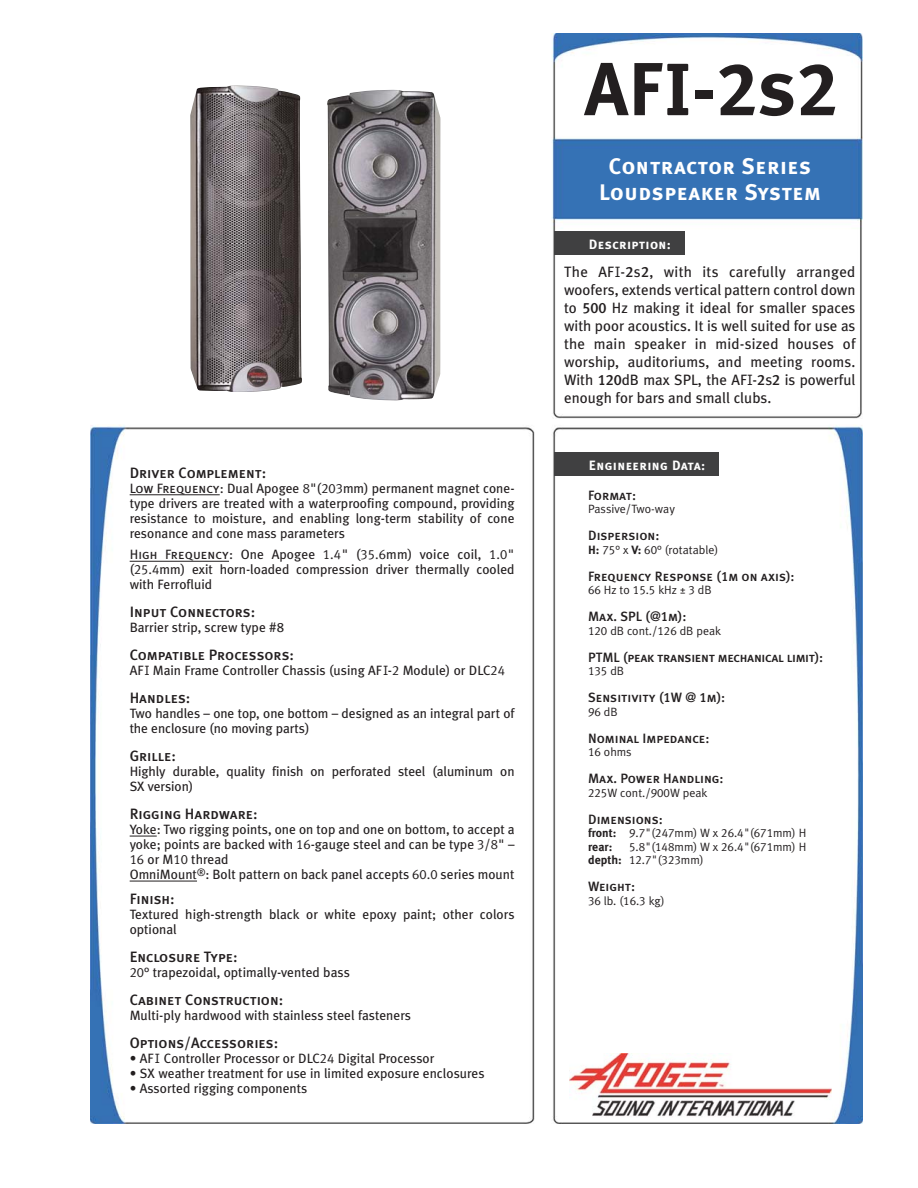
<style>
.page{position:relative;width:918px;height:1188px;background:#fff}
.page>*{position:absolute;margin:0;border:0;box-sizing:border-box;transform-origin:0 0}
.t1{font:75px "Meta Plus Bold Caps";color:#231f20}
.t2{font:22.5px/25.7px "Meta Plus Bold Caps";letter-spacing:.025em;color:#fff;text-align:center}
.t3{font:15px/18px "Meta Plus";color:#231f20;text-align:justify}
.t4{font:15px "Meta Plus Medium Caps";color:#231f20}
.t5{font:13.5px/15px "Meta Plus";color:#231f20}
.t6{font:13.5px "Meta Plus Medium Caps";color:#231f20}
.t7{font:13.5px "Meta Plus Medium Caps";letter-spacing:-.02em;color:#231f20}
.t8{font:13.5px "Meta Plus Bold Caps";letter-spacing:.025em;color:#fff}
.t9{font:12px "Meta Plus Normal";color:#231f20}
.t10{font:12px/13.5px "Meta Plus Normal Caps";color:#231f20}
.t11{font:700 12px "Meta Plus";color:#231f20}
.s1{font-family:"Meta Plus Book Caps"}
.s2{font-family:"Meta Plus Normal Caps"}
.s3{font-family:"Officina Serif"}
.s4{font-family:"Officina Serif";font-weight:700}
.s5{font-family:"Meta Plus Medium Caps"}
.s6{font-family:"Meta Plus Bold Caps"}
.s7{font-family:"Meta Plus Normal"}
.s8{font-family:"Meta Plus";font-weight:700}
</style>
<div class="page">
<img style="left:90px;top:34px;width:773px;height:1089px">
<img style="left:190px;top:85px;width:112px;height:307px">
<hr style="left:130px;top:495px;width:90px;height:1px;background:#231f20">
<hr style="left:130px;top:561px;width:99px;height:1px;background:#231f20">
<svg style="left:130px;top:836px;width:27px;height:1px"></svg>
<hr style="left:130px;top:881px;width:67px;height:1px;background:#231f20">
<div style="left:554px;top:452px;width:165px;height:24px;background:#404041"></div>
<div style="left:554px;top:231px;width:131px;height:24px;background:#404041"></div>
<img style="left:570px;top:1053px;width:261px;height:64px">
<img style="left:327px;top:90px;width:113px;height:311px">
<p class="t4" style="left:130px;top:464px;width:138px">Driver Complement:</p>
<p class="t5" style="left:130px;top:482px;width:386px;text-align:justify"><span class="s1">Low Frequency</span>: Dual Apogee <span class="s2">8</span>"(<span class="s2">203</span>mm) permanent magnet cone&shy;type drivers are treated with a waterproofing compound, providing resistance to moisture, and enabling long-term stability of cone resonance and cone mass parameters</p>
<p class="t5" style="left:130px;top:548px;width:386px;text-align:justify"><span class="s1">High Frequency</span>: One Apogee <span class="s2">1.4</span>" (<span class="s2">35.6</span>mm) voice coil, <span class="s2">1.0</span>" (<span class="s2">25.4</span>mm) exit horn-loaded compression driver thermally cooled with Ferrofluid</p>
<p class="t4" style="left:130px;top:603px;width:127px">Input Connectors:</p>
<p class="t5" style="left:130px;top:621px;width:156px">Barrier strip, screw type #8</p>
<p class="t4" style="left:130px;top:646px;width:166px">Compatible Processors:</p>
<p class="t5" style="left:130px;top:664px;width:377px">AF<span class="s3">I</span> Main Frame Controller Chassis (using AF<span class="s3">I</span>-<span class="s2">2</span> Module) or DLC<span class="s2">24</span></p>
<p class="t4" style="left:130px;top:689px;width:62px">Handles:</p>
<p class="t5" style="left:130px;top:707px;width:386px">Two handles – one top, one bottom – designed as an integral part of the enclosure (no moving parts)</p>
<p class="t4" style="left:130px;top:747px;width:48px">Grille:</p>
<p class="t5" style="left:130px;top:765px;width:386px">Highly durable, quality finish on perforated steel (aluminum on<br>SX version)</p>
<p class="t4" style="left:130px;top:805px;width:130px">Rigging Hardware:</p>
<p class="t5" style="left:130px;top:823px;width:386px">Yoke: Two rigging points, one on top and one on bottom, to accept a yoke; points are backed with <span class="s2">16</span>-gauge steel and can be type <span class="s2">3</span>/<span class="s2">8</span>" – <span class="s2">16</span> or M<span class="s2">10</span> thread<br>OmniMount<sup>®</sup>: Bolt pattern on back panel accepts <span class="s2">60.0</span> series mount</p>
<p class="t4" style="left:130px;top:890px;width:47px">Finish:</p>
<p class="t5" style="left:130px;top:908px;width:386px">Textured high-strength black or white epoxy paint; other colors optional</p>
<p class="t4" style="left:130px;top:948px;width:110px">Enclosure Type:</p>
<p class="t5" style="left:130px;top:965px;width:222px"><span class="s2">20</span>° trapezoidal, optimally-vented bass</p>
<p class="t4" style="left:130px;top:991px;width:155px">Cabinet Construction:</p>
<p class="t5" style="left:130px;top:1008px;width:283px">Multi-ply hardwood with stainless steel fasteners</p>
<p class="t4" style="left:130px;top:1034px;width:150px">Options/Accessories:</p>
<p class="t5" style="left:130px;top:1051px;width:306px">• AF<span class="s3">I</span> Controller Processor or DLC<span class="s2">24</span> Digital Processor</p>
<p class="t5" style="left:130px;top:1066px;width:356px">• SX weather treatment for use in limited exposure enclosures</p>
<p class="t5" style="left:130px;top:1081px;width:179px">• Assorted rigging components</p>
<h1 class="t1" style="left:585px;top:45px;width:254px">AF<span class="s4">I</span>-2s2</h1>
<h2 class="t2" style="left:599px;top:154px;width:223px">Contractor Series<br>Loudspeaker System</h2>
<p class="t8" style="left:589px;top:236px;width:83px">Description:</p>
<p class="t3" style="left:564px;top:264px;width:293px">The AF<span class="s3">I</span>-<span class="s5">2</span>s<span class="s5">2</span>, with its carefully arranged woofers, extends vertical pattern control down to <span class="s5">500</span> Hz making it ideal for smaller spaces with poor acoustics. It is well suited for use as the main speaker in mid-sized houses of worship, auditoriums, and meeting rooms.<br>With <span class="s5">120</span>dB max SPL, the AF<span class="s3">I</span>-<span class="s5">2</span>s<span class="s5">2</span> is powerful enough for bars and small clubs.</p>
<p class="t8" style="left:589px;top:458px;width:118px">Engineering Data:</p>
<p class="t6" style="left:588px;top:487px;width:50px">Format:</p>
<p class="t9" style="left:588px;top:505px;width:88px">Passive/Two-way</p>
<p class="t6" style="left:588px;top:528px;width:73px">Dispersion:</p>
<p class="t9" style="left:588px;top:545px;width:132px"><span class="s6">H:</span> <span class="s2">75</span>° x <span class="s6">V:</span> <span class="s2">60</span>° (rotatable)</p>
<p class="t6" style="left:588px;top:568px;width:208px">Frequency Response (1m on axis):</p>
<p class="t9" style="left:588px;top:586px;width:125px"><span class="s2">66</span> Hz to <span class="s2">15.5</span> kHz ± <span class="s2">3</span> dB</p>
<p class="t6" style="left:588px;top:609px;width:100px">Max. SPL (@1m):</p>
<p class="t9" style="left:588px;top:626px;width:134px"><span class="s2">120</span> dB cont./<span class="s2">126</span> dB peak</p>
<p class="t7" style="left:588px;top:649px;width:237px">PTML (peak transient mechanical limit):</p>
<p class="t10" style="left:588px;top:665px;width:37px">135 <span class="s7">dB</span></p>
<p class="t6" style="left:588px;top:690px;width:139px">Sensitivity (1W @ 1m):</p>
<p class="t10" style="left:588px;top:705px;width:31px">96 <span class="s7">dB</span></p>
<p class="t6" style="left:588px;top:730px;width:123px">Nominal Impedance:</p>
<p class="t9" style="left:588px;top:748px;width:45px"><span class="s2">16</span> ohms</p>
<p class="t6" style="left:588px;top:771px;width:137px">Max. Power Handling:</p>
<p class="t9" style="left:588px;top:788px;width:121px"><span class="s2">225</span>W cont./<span class="s2">900</span>W peak</p>
<p class="t6" style="left:588px;top:811px;width:76px">Dimensions:</p>
<p class="t10" style="left:588px;top:827px;width:220px"><span class="s8">front:</span> 9.7<span class="s7">"(</span>247<span class="s7">mm) W x</span> 26.4<span class="s7">"(</span>671<span class="s7">mm) H</span></p>
<p class="t11" style="left:588px;top:841px;width:26px">rear:</p>
<p class="t10" style="left:588px;top:840px;width:220px;text-indent:41px">5.8<span class="s7">"(</span>148<span class="s7">mm) W x</span> 26.4<span class="s7">"(</span>671<span class="s7">mm) H </span><span class="s8">depth:</span> 12.7<span class="s7">"(</span>323<span class="s7">mm)</span></p>
<p class="t6" style="left:588px;top:879px;width:49px">Weight:</p>
<p class="t9" style="left:588px;top:896px;width:78px"><span class="s2">36</span> lb. (<span class="s2">16.3</span> kg)</p>
</div>
